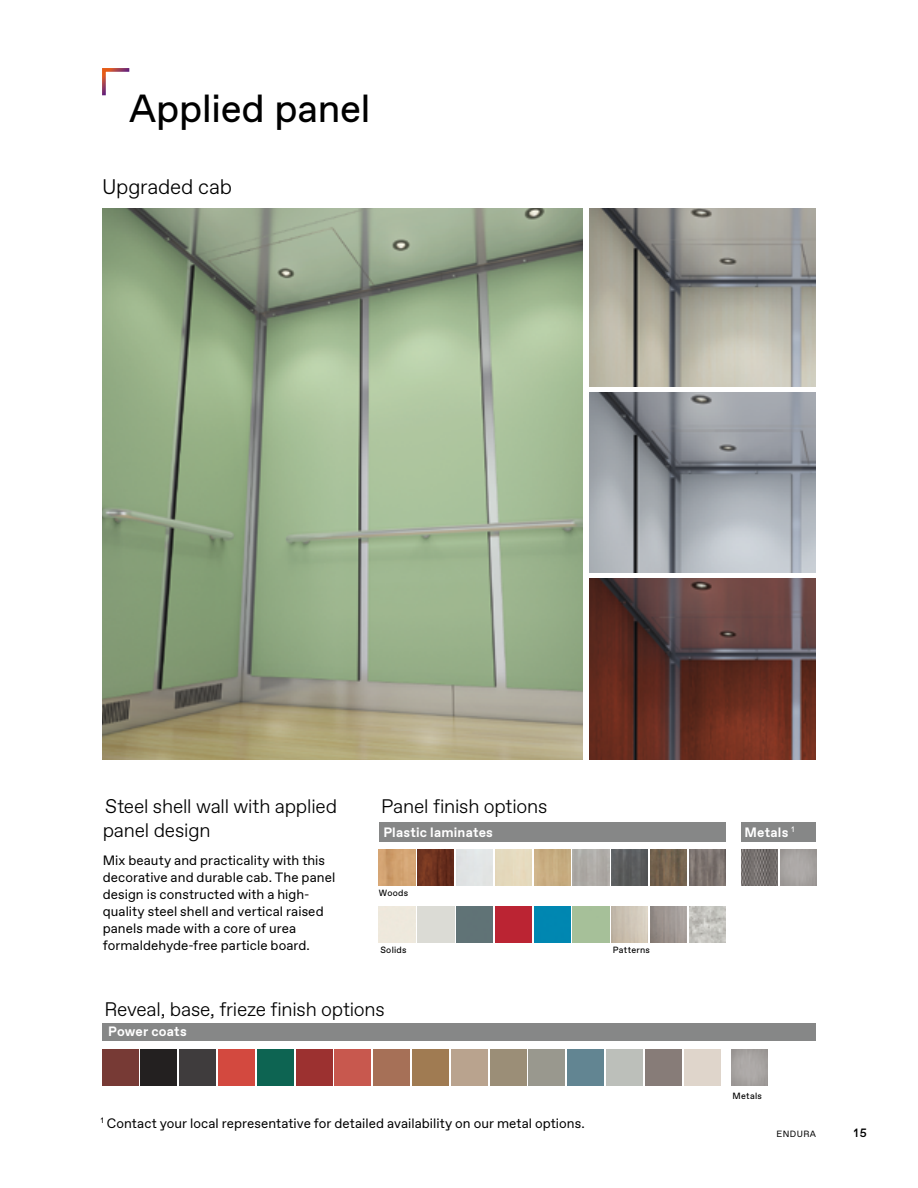
<style>
.page{position:relative;width:918px;height:1188px;background:#fff}
.page>*{position:absolute;margin:0;border:0;box-sizing:border-box;transform-origin:0 0}
.t1{font:39px "TKE Type";letter-spacing:-.005em;color:#000}
.t2{font:300 21px "TKE Type";letter-spacing:-.01em;color:#000}
.t3{font:300 19.5px/24px "TKE Type";letter-spacing:-.01em;color:#000}
.t4{font:13.5px/17px "TKE Type";letter-spacing:.005em;color:#000}
.t5{font:700 13.5px "TKE Type";letter-spacing:.015em;color:#fff}
.t6{font:500 12px "TKE Type";color:#000}
.t7{font:9px "TKE Type";letter-spacing:.03em;color:#000}
.t8{font:9px "TKE Type";letter-spacing:.05em;color:#000}
</style>
<div class="page">
<div style="left:180px;top:1050px;width:36px;height:36px;background:#3f3c3d"></div>
<div style="left:257px;top:1050px;width:36px;height:36px;background:#0d6452"></div>
<div style="left:218px;top:1050px;width:37px;height:36px;background:#d3493f"></div>
<div style="left:296px;top:1050px;width:36px;height:36px;background:#9c3130"></div>
<div style="left:335px;top:1050px;width:36px;height:36px;background:#c8584e"></div>
<div style="left:102px;top:1050px;width:36px;height:36px;background:#773a35"></div>
<div style="left:374px;top:1050px;width:36px;height:36px;background:#a67057"></div>
<div style="left:451px;top:1050px;width:36px;height:36px;background:#b9a38e"></div>
<div style="left:568px;top:1050px;width:36px;height:36px;background:#628592"></div>
<div style="left:490px;top:1050px;width:36px;height:36px;background:#9b8e77"></div>
<div style="left:607px;top:1050px;width:36px;height:36px;background:#bcbfba"></div>
<div style="left:645px;top:1050px;width:36px;height:36px;background:#877c78"></div>
<div style="left:529px;top:1050px;width:36px;height:36px;background:#99988e"></div>
<div style="left:412px;top:1050px;width:37px;height:36px;background:#a07b52"></div>
<div style="left:141px;top:1050px;width:36px;height:36px;background:#232020"></div>
<div style="left:684px;top:1050px;width:36px;height:36px;background:#dfd5cb"></div>
<div style="left:102px;top:1024px;width:714px;height:17px;background:#868787"></div>
<img style="left:589px;top:392px;width:227px;height:181px">
<img style="left:589px;top:579px;width:227px;height:180px">
<img style="left:589px;top:208px;width:227px;height:178px">
<img style="left:102px;top:208px;width:481px;height:551px">
<div style="left:741px;top:822px;width:75px;height:19px;background:#868787"></div>
<img style="left:418px;top:850px;width:36px;height:36px">
<img style="left:379px;top:850px;width:36px;height:36px">
<img style="left:573px;top:850px;width:36px;height:36px">
<img style="left:612px;top:850px;width:36px;height:36px">
<img style="left:651px;top:850px;width:36px;height:36px">
<img style="left:689px;top:850px;width:36px;height:36px">
<img style="left:651px;top:906px;width:36px;height:36px">
<img style="left:689px;top:906px;width:36px;height:36px">
<img style="left:495px;top:906px;width:37px;height:36px">
<img style="left:457px;top:906px;width:36px;height:36px">
<img style="left:534px;top:906px;width:36px;height:36px">
<div style="left:379px;top:822px;width:346px;height:19px;background:#868787"></div>
<img style="left:741px;top:849px;width:36px;height:37px">
<svg style="left:102px;top:68px;width:28px;height:28px"></svg>
<h1 class="t1" style="left:129px;top:86px;width:243px">Applied panel</h1>
<h2 class="t2" style="left:102px;top:175px;width:131px">Upgraded cab</h2>
<h3 class="t3" style="left:103px;top:795px;width:236px">Steel shell wall with applied panel design</h3>
<p class="t4" style="left:103px;top:852px;width:234px">Mix beauty and practicality with this decorative and durable cab. The panel design is constructed with a high&shy;quality steel shell and vertical raised panels made with a core of urea formaldehyde-free particle board.</p>
<h3 class="t3" style="left:381px;top:795px;width:168px">Panel finish options</h3>
<p class="t5" style="left:383px;top:824px;width:111px">Plastic laminates</p>
<p class="t7" style="left:379px;top:887px;width:31px">Woods</p>
<p class="t7" style="left:380px;top:945px;width:28px">Solids</p>
<p class="t7" style="left:613px;top:945px;width:39px">Patterns</p>
<h3 class="t3" style="left:104px;top:998px;width:282px">Reveal, base, frieze finish options</h3>
<p class="t5" style="left:108px;top:1023px;width:80px">Power coats</p>
<p class="t4" style="left:101px;top:1115px;width:486px"><sup>1</sup> Contact your local representative for detailed availability on our metal options.</p>
<p class="t5" style="left:744px;top:824px;width:52px">Metals <sup>1</sup></p>
<p class="t7" style="left:733px;top:1091px;width:31px">Metals</p>
<p class="t8" style="left:776px;top:1129px;width:41px">ENDURA</p>
<p class="t6" style="left:854px;top:1126px;width:15px">15</p>
</div>
